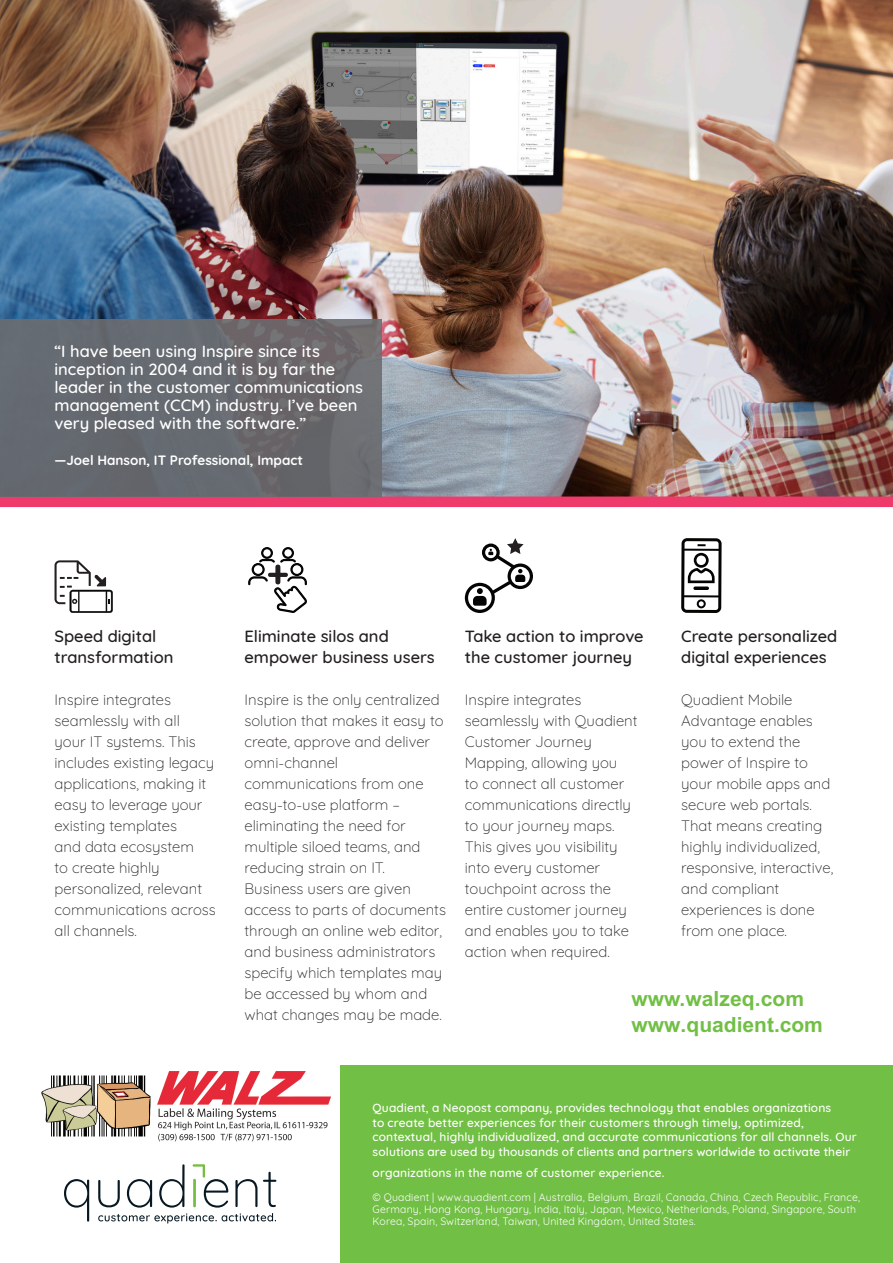
<style>
.page{position:relative;width:893px;height:1263px;background:#fff}
.page>*{position:absolute;margin:0;border:0;box-sizing:border-box;transform-origin:0 0}
.Small_Text{font:700 21px/25.2px "Arial";letter-spacing:.005em;color:#71bf44}
.qoute{font:500 16.5px/18px "Quicksand";color:#fff}
.subtitle{font:500 16.5px/21px "Quicksand";color:#231f20}
.text{font:300 15px/21px "Quicksand";color:#231f20}
.t1{font:700 13.5px "Quicksand";color:#fff}
.Small_Text-2{font:500 12px/14.4px "Quicksand";letter-spacing:.015em;color:#fff}
.Small_Text-3{font:10.5px/12px "Quicksand";letter-spacing:.015em;color:#fff}
</style>
<div class="page">
<img style="left:0;top:0;width:893px;height:507px">
<div style="left:340px;top:1065px;width:553px;height:198px;background:#71bf44"></div>
<div style="left:0;top:319px;width:382px;height:177px;background:#6c6d70"></div>
<svg style="left:55px;top:560px;width:58px;height:53px"></svg>
<svg style="left:248px;top:547px;width:59px;height:66px"></svg>
<svg style="left:465px;top:538px;width:68px;height:75px"></svg>
<svg style="left:681px;top:538px;width:41px;height:75px"></svg>
<svg style="left:693px;top:586px;width:16px;height:4px"></svg>
<svg style="left:98px;top:1213px;width:178px;height:10px"></svg>
<svg style="left:64px;top:1179px;width:25px;height:42px"></svg>
<svg style="left:98px;top:1180px;width:22px;height:27px"></svg>
<svg style="left:127px;top:1179px;width:25px;height:28px"></svg>
<svg style="left:159px;top:1164px;width:26px;height:43px"></svg>
<svg style="left:235px;top:1179px;width:22px;height:28px"></svg>
<svg style="left:263px;top:1172px;width:13px;height:35px"></svg>
<svg style="left:193px;top:1164px;width:35px;height:43px"></svg>
<img style="left:41px;top:1071px;width:290px;height:71px">
<p class="qoute" style="left:55px;top:340px;width:310px">“I have been using Inspire since its inception in 2004 and it is by far the leader in the customer communications management (CCM) industry. I’ve been very pleased with the software.”</p>
<p class="t1" style="left:55px;top:449px;width:250px">—Joel Hanson, IT Professional, Impact</p>
<p class="subtitle" style="left:55px;top:624px;width:120px">Speed digital transformation</p>
<p class="text" style="left:55px;top:688px;width:163px">Inspire integrates seamlessly with all<br>your IT systems. This includes existing legacy applications, making it easy to leverage your existing templates<br>and data ecosystem<br>to create highly personalized, relevant communications across all channels.</p>
<p class="subtitle" style="left:244px;top:624px;width:192px">Eliminate silos and empower business users</p>
<p class="text" style="left:244px;top:688px;width:200px">Inspire is the only centralized solution that makes it easy to create, approve and deliver</p>
<p class="text" style="left:244px;top:751px;width:181px">omni-channel communications from one easy-to-use platform – eliminating the need for multiple siloed teams, and reducing strain on IT.</p>
<p class="text" style="left:244px;top:877px;width:203px">Business users are given access to parts of documents through an online web editor, and business administrators specify which templates may be accessed by whom and what changes may be made.</p>
<p class="subtitle" style="left:465px;top:624px;width:180px">Take action to improve the customer journey</p>
<p class="text" style="left:465px;top:688px;width:174px">Inspire integrates seamlessly with Quadient<br>Customer Journey<br>Mapping, allowing you<br>to connect all customer communications directly to your journey maps.<br>This gives you visibility into every customer touchpoint across the entire customer journey and enables you to take action when required.</p>
<p class="subtitle" style="left:681px;top:624px;width:158px">Create personalized digital experiences</p>
<p class="text" style="left:681px;top:688px;width:154px">Quadient Mobile<br>Advantage enables you to extend the power of Inspire to your mobile apps and secure web portals.<br>That means creating highly individualized, responsive, interactive, and compliant experiences is done from one place.</p>
<p class="Small_Text" style="left:631px;top:986px;width:193px">www.walzeq.com www.quadient.com</p>
<p class="Small_Text-2" style="left:373px;top:1100px;width:486px">Quadient, a Neopost company, provides technology that enables organizations<br>to create better experiences for their customers through timely, optimized, contextual, highly individualized, and accurate communications for all channels. Our solutions are used by thousands of clients and partners worldwide to activate their</p>
<p class="Small_Text-2" style="left:373px;top:1164px;width:293px">organizations in the name of customer experience.</p>
<p class="Small_Text-3" style="left:373px;top:1190px;width:489px">© Quadient | www.quadient.com | Australia, Belgium, Brazil, Canada, China, Czech Republic, France,<br>Germany, Hong Kong, Hungary, India, Italy, Japan, Mexico, Netherlands, Poland, Singapore, South<br>Korea, Spain, Switzerland, Taiwan, United Kingdom, United States.</p>
</div>
